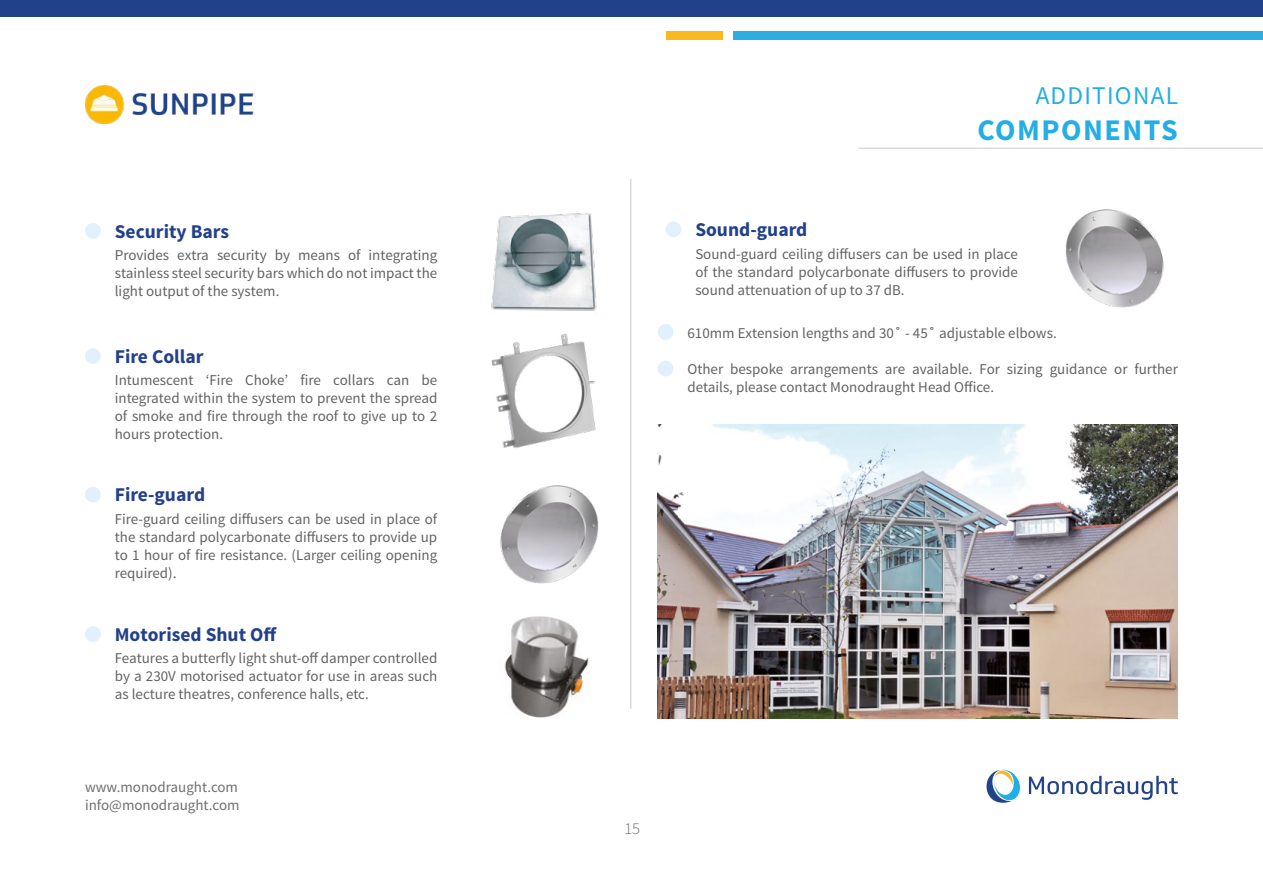
<style>
.page{position:relative;width:1263px;height:893px;background:#fff}
.page>*{position:absolute;margin:0;border:0;box-sizing:border-box;transform-origin:0 0}
.t1{font:700 30px "Source Sans Pro";letter-spacing:.05em;color:#24aee5}
.t2{font:25.5px "Source Sans Pro";letter-spacing:.05em;color:#24aee5}
.t3{font:700 19.5px "Source Sans Pro";color:#23418a}
.t4{font:300 16.5px "Source Sans Pro";color:#706f6f}
.t5{font:15px/18px "Source Sans Pro";color:#646363;text-align:justify}
.t6{font:15px/18px "Source Sans Pro";color:#706f6f}
.s1{font-weight:600}
</style>
<div class="page">
<div style="left:0;top:0;width:1263px;height:16px;background:#21428a"></div>
<div style="left:733px;top:31px;width:530px;height:9px;background:#2eade3"></div>
<div style="left:666px;top:31px;width:56px;height:9px;background:#fab821"></div>
<svg style="left:986px;top:769px;width:34px;height:34px"></svg>
<svg style="left:1029px;top:776px;width:149px;height:24px"></svg>
<hr style="left:859px;top:148px;width:404px;height:1px;background:#dadada">
<img style="left:85px;top:85px;width:169px;height:39px">
<div style="left:85px;top:223px;width:16px;height:16px;background:#e1f0fc;border-radius:50%"></div>
<div style="left:665px;top:222px;width:16px;height:15px;background:#e1f0fc;border-radius:50%"></div>
<div style="left:85px;top:348px;width:16px;height:16px;background:#e1f0fc;border-radius:50%"></div>
<div style="left:85px;top:626px;width:16px;height:16px;background:#e1f0fc;border-radius:50%"></div>
<div style="left:658px;top:324px;width:15px;height:16px;background:#e1f0fc;border-radius:50%"></div>
<div style="left:658px;top:361px;width:15px;height:15px;background:#e1f0fc;border-radius:50%"></div>
<div style="left:85px;top:487px;width:16px;height:15px;background:#e1f0fc;border-radius:50%"></div>
<hr style="left:630px;top:179px;width:1px;height:529px;background:#dadada">
<img style="left:491px;top:212px;width:106px;height:99px">
<img style="left:504px;top:616px;width:85px;height:102px">
<img style="left:491px;top:334px;width:105px;height:115px">
<img style="left:500px;top:485px;width:99px;height:99px">
<img style="left:1065px;top:209px;width:99px;height:99px">
<img style="left:658px;top:424px;width:520px;height:294px">
<h3 class="t3" style="left:115px;top:219px;width:116px">Security Bars</h3>
<h3 class="t3" style="left:695px;top:217px;width:114px">Sound-guard</h3>
<h2 class="t2" style="left:1036px;top:80px;width:144px">ADDITIONAL</h2>
<h1 class="t1" style="left:977px;top:111px;width:202px">COMPONENTS</h1>
<p class="t5" style="left:115px;top:246px;width:324px">Provides extra security by means of integrating stainless steel security bars which do not impact the light output of the system.</p>
<p class="t5" style="left:695px;top:245px;width:324px">Sound-guard ceiling diffusers can be used in place of the standard polycarbonate diffusers to provide sound attenuation of up to 37 dB.</p>
<h3 class="t3" style="left:115px;top:344px;width:90px">Fire Collar</h3>
<p class="t5" style="left:115px;top:372px;width:324px">Intumescent ‘Fire Choke’ fire collars can be integrated within the system to prevent the spread of smoke and fire through the roof to give up to 2 hours protection.</p>
<h3 class="t3" style="left:115px;top:482px;width:92px">Fire-guard</h3>
<p class="t5" style="left:115px;top:510px;width:324px">Fire-guard ceiling diffusers can be used in place of the standard polycarbonate diffusers to provide up to 1 hour of fire resistance. (Larger ceiling opening required).</p>
<h3 class="t3" style="left:115px;top:622px;width:164px">Motorised Shut Off</h3>
<p class="t5" style="left:115px;top:650px;width:324px">Features a butterfly light shut-off damper controlled by a 230V motorised actuator for use in areas such as lecture theatres, conference halls, etc.</p>
<p class="t6" style="left:85px;top:779px;width:156px">www.monodraught.com info@monodraught.com</p>
<p class="t5" style="left:687px;top:324px;width:371px">610mm Extension lengths and 30<span class="s1">˚</span> - 45<span class="s1">˚</span> adjustable elbows.</p>
<p class="t5" style="left:687px;top:361px;width:492px">Other bespoke arrangements are available. For sizing guidance or further details, please contact Monodraught Head Office.</p>
<p class="t4" style="left:624px;top:819px;width:17px">15</p>
</div>
